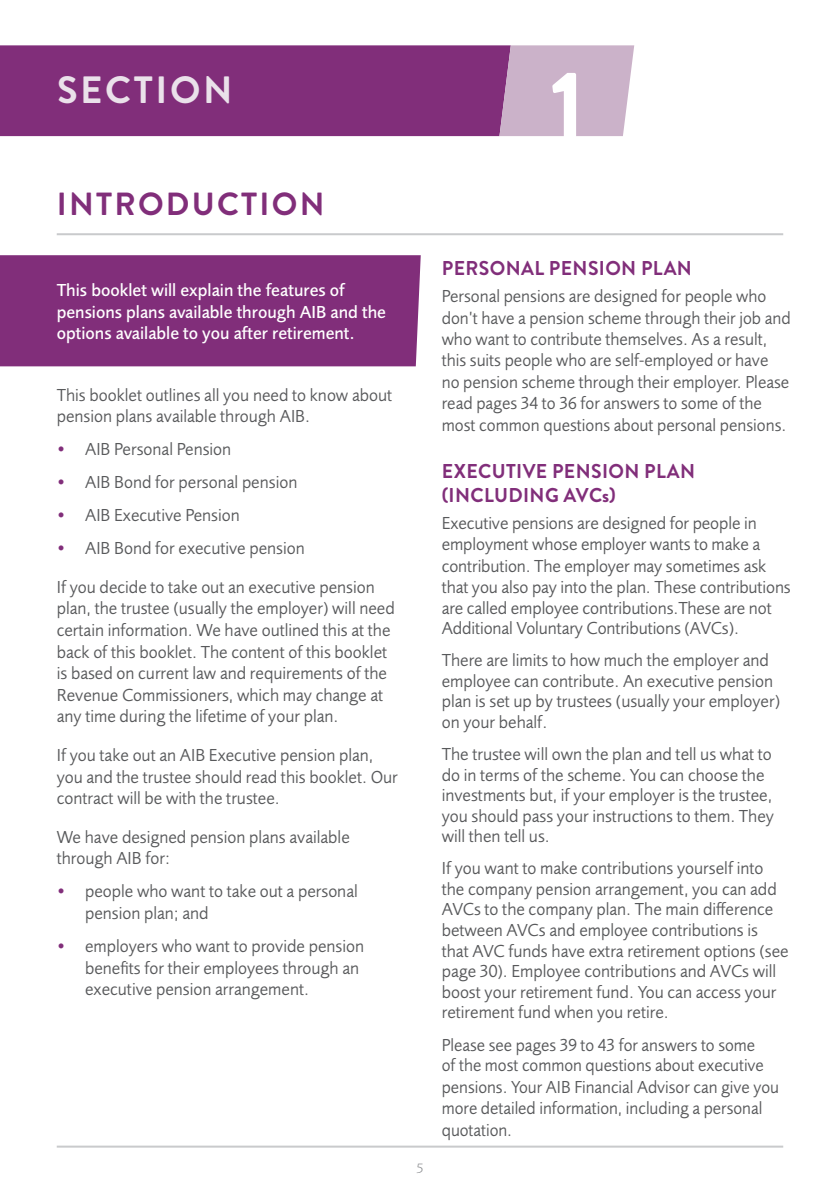
<style>
.page{position:relative;width:840px;height:1191px;background:#fff}
.page>*{position:absolute;margin:0;border:0;box-sizing:border-box;transform-origin:0 0}
.t1{font:700 100px "Brandon Grotesque";color:#fff}
.t2{font:700 38px "Brandon Grotesque";letter-spacing:.07em;color:#eae1ea}
.t3{font:700 32px "Brandon Grotesque";letter-spacing:.07em;color:#812e7a}
.t4{font:700 20px/24px "Brandon Grotesque";letter-spacing:.02em;color:#812e7a}
.t5{font:18px/20.6px "Foundry Sans";color:#58595b}
.t6{font:18px/21.4px "Foundry Sans";color:#58595b;scale:.96 1}
.t7{font:18px/21.4px "Foundry Sans";color:#58595b;scale:.95 1}
.t8{font:500 18px/21.6px "Foundry Sans";color:#fff}
.t9{font:300 14px "Foundry Sans";color:#888a8d}
.s1{color:#812e7a}
</style>
<div class="page">
<hr style="left:57px;top:1145px;width:725px;height:2px;background:#c9cacc">
<div style="left:0;top:255px;width:420px;height:111px;background:#812e7a"></div>
<div style="left:0;top:45px;width:499px;height:91px;background:#812e7a"></div>
<svg style="left:499px;top:45px;width:135px;height:91px;background:#c9aec6"></svg>
<hr style="left:57px;top:233px;width:725px;height:2px;background:#c9cacc">
<h2 class="t2" style="left:57px;top:64px;width:177px">SECTION</h2>
<h1 class="t1" style="left:549px;top:37px;width:37px">1</h1>
<h3 class="t3" style="left:57px;top:182px;width:269px">INTRODUCTION</h3>
<p class="t8" style="left:57px;top:280px;width:330px">This booklet will explain the features of pensions plans available through AIB and the options available to you after retirement.</p>
<p class="t5" style="left:57px;top:384px;width:336px;line-height:21.6px">This booklet outlines all you need to know about pension plans available through AIB.</p>
<p class="t5" style="left:57px;top:439px;width:176px"><span class="s1">•</span> AIB Personal Pension</p>
<p class="t5" style="left:57px;top:472px;width:242px"><span class="s1">•</span> AIB Bond for personal pension</p>
<p class="t5" style="left:57px;top:505px;width:184px"><span class="s1">•</span> AIB Executive Pension</p>
<p class="t5" style="left:57px;top:529px;width:319px;line-height:38.6px"><span class="s1">•</span> AIB Bond for executive pension<br>If you decide to take out an executive pension</p>
<p class="t5" style="left:57px;top:598px;width:339px;line-height:21.6px">plan, the trustee (usually the employer) will need certain information. We have outlined this at the back of this booklet. The content of this booklet is based on current law and requirements of the Revenue Commissioners, which may change at any time during the lifetime of your plan.</p>
<p class="t5" style="left:57px;top:744px;width:342px;line-height:21.6px">If you take out an AIB Executive pension plan, you and the trustee should read this booklet. Our contract will be with the trustee.</p>
<p class="t5" style="left:57px;top:826px;width:294px;line-height:21.6px">We have designed pension plans available through AIB for:</p>
<p class="t5" style="left:85px;top:881px;width:274px;line-height:21.6px;text-indent:-28px"><span class="s1">•</span> people who want to take out a personal pension plan; and</p>
<p class="t5" style="left:85px;top:935px;width:280px;line-height:21.6px;text-indent:-28px"><span class="s1">•</span> employers who want to provide pension benefits for their employees through an executive pension arrangement.</p>
<p class="t9" style="left:416px;top:1160px;width:8px">5</p>
<p class="t4" style="left:441px;top:256px;width:251px">PERSONAL PENSION PLAN</p>
<p class="t6" style="left:441px;top:286px;width:365px">Personal pensions are designed for people who don’t have a pension scheme through their job and who want to contribute themselves. As a result, this suits people who are self-employed or have<br>no pension scheme through their employer. Please read pages 34 to 36 for answers to some of the most common questions about personal pensions.</p>
<p class="t4" style="left:441px;top:459px;width:255px">EXECUTIVE PENSION PLAN (INCLUDING AVCs)</p>
<p class="t5" style="left:441px;top:512px;width:350px">Executive pensions are designed for people in employment whose employer wants to make a contribution. The employer may sometimes ask that you also pay into the plan. These contributions are called employee contributions.These are not Additional Voluntary Contributions (AVCs).</p>
<p class="t5" style="left:441px;top:650px;width:340px">There are limits to how much the employer and employee can contribute. An executive pension plan is set up by trustees (usually your employer) on your behalf.</p>
<p class="t5" style="left:441px;top:744px;width:333px">The trustee will own the plan and tell us what to do in terms of the scheme. You can choose the investments but, if your employer is the trustee, you should pass your instructions to them. They will then tell us.</p>
<p class="t5" style="left:441px;top:858px;width:348px">If you want to make contributions yourself into the company pension arrangement, you can add AVCs to the company plan. The main difference between AVCs and employee contributions is that AVC funds have extra retirement options (see page 30). Employee contributions and AVCs will boost your retirement fund. You can access your retirement fund when you retire.</p>
<p class="t7" style="left:441px;top:1034px;width:356px">Please see pages 39 to 43 for answers to some<br>of the most common questions about executive pensions. Your AIB Financial Advisor can give you more detailed information, including a personal quotation.</p>
</div>
